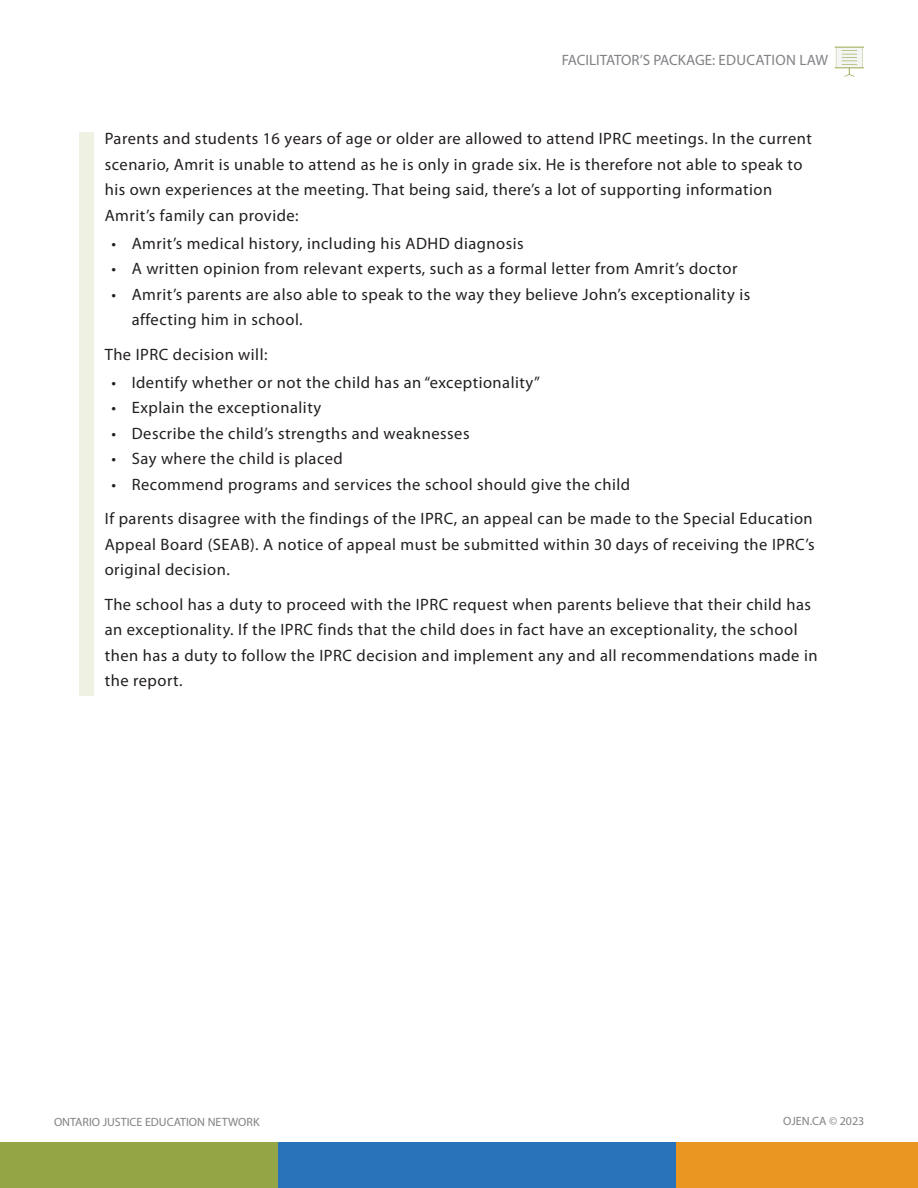
<style>
.page{position:relative;width:918px;height:1188px;background:#fff}
.page>*{position:absolute;margin:0;border:0;box-sizing:border-box;transform-origin:0 0}
.Scenario_answers_bas{font:16.5px/25.5px "Myriad Pro";letter-spacing:.03em;color:#231f20}
.Document_title_water{font:15px "Myriad Pro";color:#808285}
.t1{font:12px "Myriad Pro";color:#808285}
</style>
<div class="page">
<div style="left:0;top:1142px;width:295px;height:46px;background:#94a545"></div>
<div style="left:658px;top:1142px;width:260px;height:46px;background:#e99722"></div>
<div style="left:278px;top:1142px;width:397px;height:46px;background:#2873ba"></div>
<div style="left:80px;top:132px;width:14px;height:564px;background:#eff1e3"></div>
<svg style="left:835px;top:47px;width:29px;height:30px"></svg>
<p class="Document_title_water" style="left:562px;top:51px;width:268px">FACILITATOR’S PACKAGE: EDUCATION LAW</p>
<p class="Scenario_answers_bas" style="left:105px;top:126px;width:709px">Parents and students 16 years of age or older are allowed to attend IPRC meetings. In the current scenario, Amrit is unable to attend as he is only in grade six. He is therefore not able to speak to his own experiences at the meeting. That being said, there’s a lot of supporting information Amrit’s family can provide:</p>
<p class="Scenario_answers_bas" style="left:112px;top:230px;width:414px">• Amrit’s medical history, including his ADHD diagnosis</p>
<p class="Scenario_answers_bas" style="left:112px;top:256px;width:627px">• A written opinion from relevant experts, such as a formal letter from Amrit’s doctor</p>
<p class="Scenario_answers_bas" style="left:132px;top:281px;width:620px;text-indent:-20px">• Amrit’s parents are also able to speak to the way they believe John’s exceptionality is affecting him in school.</p>
<p class="Scenario_answers_bas" style="left:105px;top:341px;width:164px">The IPRC decision will:</p>
<p class="Scenario_answers_bas" style="left:112px;top:369px;width:430px">• Identify whether or not the child has an “exceptionality”</p>
<p class="Scenario_answers_bas" style="left:112px;top:395px;width:211px">• Explain the exceptionality</p>
<p class="Scenario_answers_bas" style="left:112px;top:420px;width:360px">• Describe the child’s strengths and weaknesses</p>
<p class="Scenario_answers_bas" style="left:112px;top:446px;width:233px">• Say where the child is placed</p>
<p class="Scenario_answers_bas" style="left:112px;top:471px;width:520px">• Recommend programs and services the school should give the child</p>
<p class="Scenario_answers_bas" style="left:105px;top:506px;width:712px">If parents disagree with the findings of the IPRC, an appeal can be made to the Special Education<br>Appeal Board (SEAB). A notice of appeal must be submitted within 30 days of receiving the IPRC’s original decision.</p>
<p class="Scenario_answers_bas" style="left:105px;top:591px;width:714px">The school has a duty to proceed with the IPRC request when parents believe that their child has an exceptionality. If the IPRC finds that the child does in fact have an exceptionality, the school then has a duty to follow the IPRC decision and implement any and all recommendations made in the report.</p>
<p class="t1" style="left:54px;top:1115px;width:207px">ONTARIO JUSTICE EDUCATION NETWORK</p>
<p class="t1" style="left:783px;top:1114px;width:83px">OJEN.CA © 2023</p>
</div>
